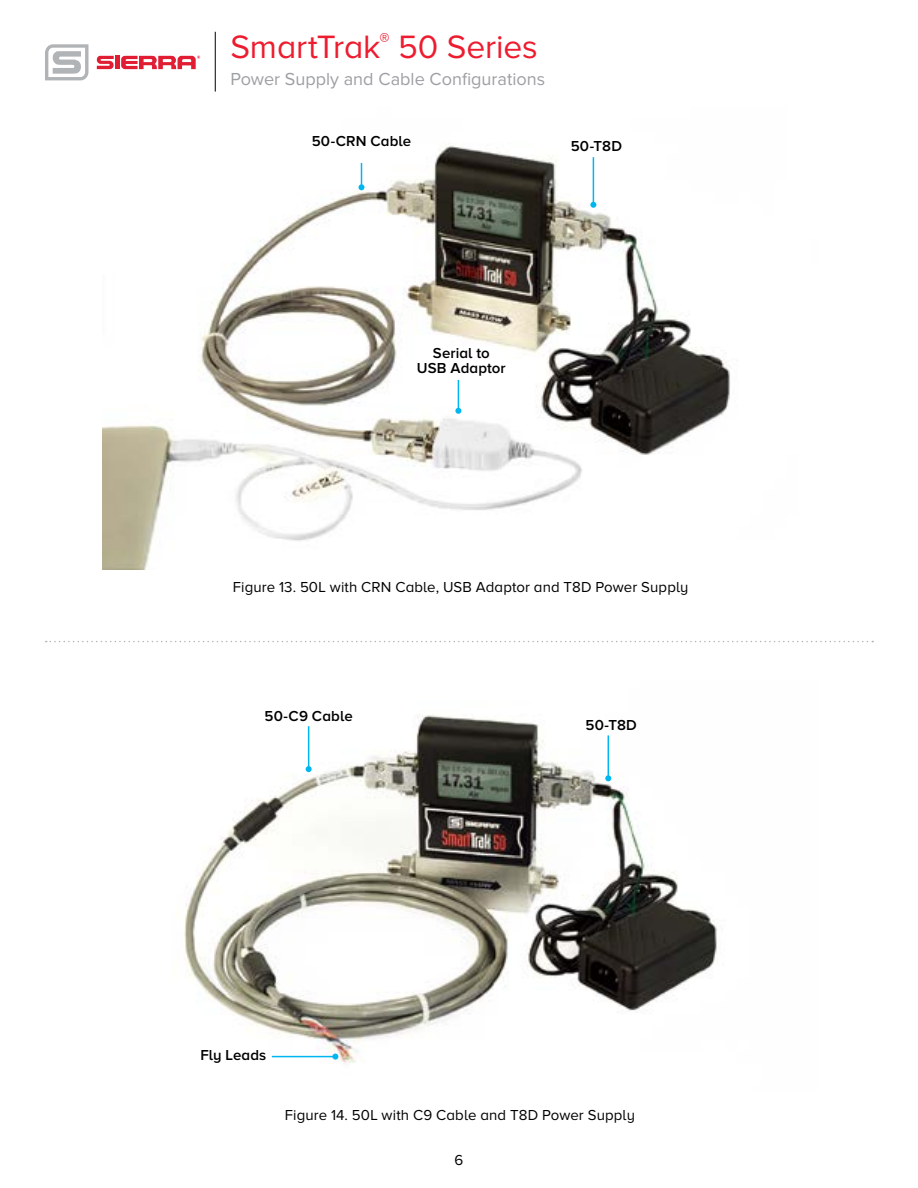
<style>
.page{position:relative;width:918px;height:1188px;background:#fff}
.page>*{position:absolute;margin:0;border:0;box-sizing:border-box;transform-origin:0 0}
.t1{font:33.6px "Proxima Nova A";letter-spacing:-.005em;color:#ed1c2f}
.t2{font:18px "Proxima Nova";color:#9d9fa2}
.t3{font:15px "Proxima Nova A";letter-spacing:.005em;color:#000}
.t4{font:600 15px/15px "Proxima Nova A";letter-spacing:.005em;color:#000;text-align:center}
.t5{font:15px "Proxima Nova";color:#000}
</style>
<div class="page">
<img style="left:184px;top:714px;width:534px;height:349px">
<img style="left:103px;top:143px;width:627px;height:427px">
<svg style="left:45px;top:44px;width:43px;height:36px"></svg>
<svg style="left:97px;top:56px;width:17px;height:13px"></svg>
<div style="left:115px;top:56px;width:5px;height:13px;background:#e11d34"></div>
<svg style="left:121px;top:56px;width:79px;height:13px"></svg>
<hr style="left:215px;top:32px;width:1px;height:60px;background:#000">
<svg style="left:46px;top:641px;width:827px;height:1px"></svg>
<hr style="left:308px;top:726px;width:1px;height:43px;background:#00b6f1">
<svg style="left:306px;top:766px;width:6px;height:6px"></svg>
<svg style="left:358px;top:163px;width:6px;height:27px"></svg>
<hr style="left:608px;top:735px;width:1px;height:43px;background:#00b6f1">
<svg style="left:605px;top:775px;width:6px;height:6px"></svg>
<hr style="left:593px;top:157px;width:1px;height:48px;background:#00b6f1">
<svg style="left:590px;top:202px;width:6px;height:6px"></svg>
<hr style="left:272px;top:1056px;width:63px;height:1px;background:#00b6f1">
<svg style="left:332px;top:1054px;width:6px;height:6px"></svg>
<hr style="left:458px;top:380px;width:1px;height:31px;background:#00b6f1">
<svg style="left:455px;top:408px;width:6px;height:6px"></svg>
<h1 class="t1" style="left:230px;top:28px;width:309px">SmartTrak<sup>®</sup> 50 Series</h1>
<p class="t2" style="left:230px;top:69px;width:316px">Power Supply and Cable Configurations</p>
<p class="t4" style="left:312px;top:134px;width:101px">50-CRN Cable</p>
<p class="t4" style="left:571px;top:138px;width:53px">50-T8D</p>
<p class="t4" style="left:417px;top:346px;width:90px">Serial to<br>USB Adaptor</p>
<p class="t3" style="left:233px;top:578px;width:457px">Figure 13. 50L with CRN Cable, USB Adaptor and T8D Power Supply</p>
<p class="t4" style="left:265px;top:708px;width:90px">50-C9 Cable</p>
<p class="t4" style="left:200px;top:1047px;width:67px">Fly Leads</p>
<p class="t4" style="left:586px;top:718px;width:53px">50-T8D</p>
<p class="t3" style="left:285px;top:1106px;width:352px">Figure 14. 50L with C9 Cable and T8D Power Supply</p>
<p class="t5" style="left:455px;top:1151px;width:10px">6</p>
</div>
